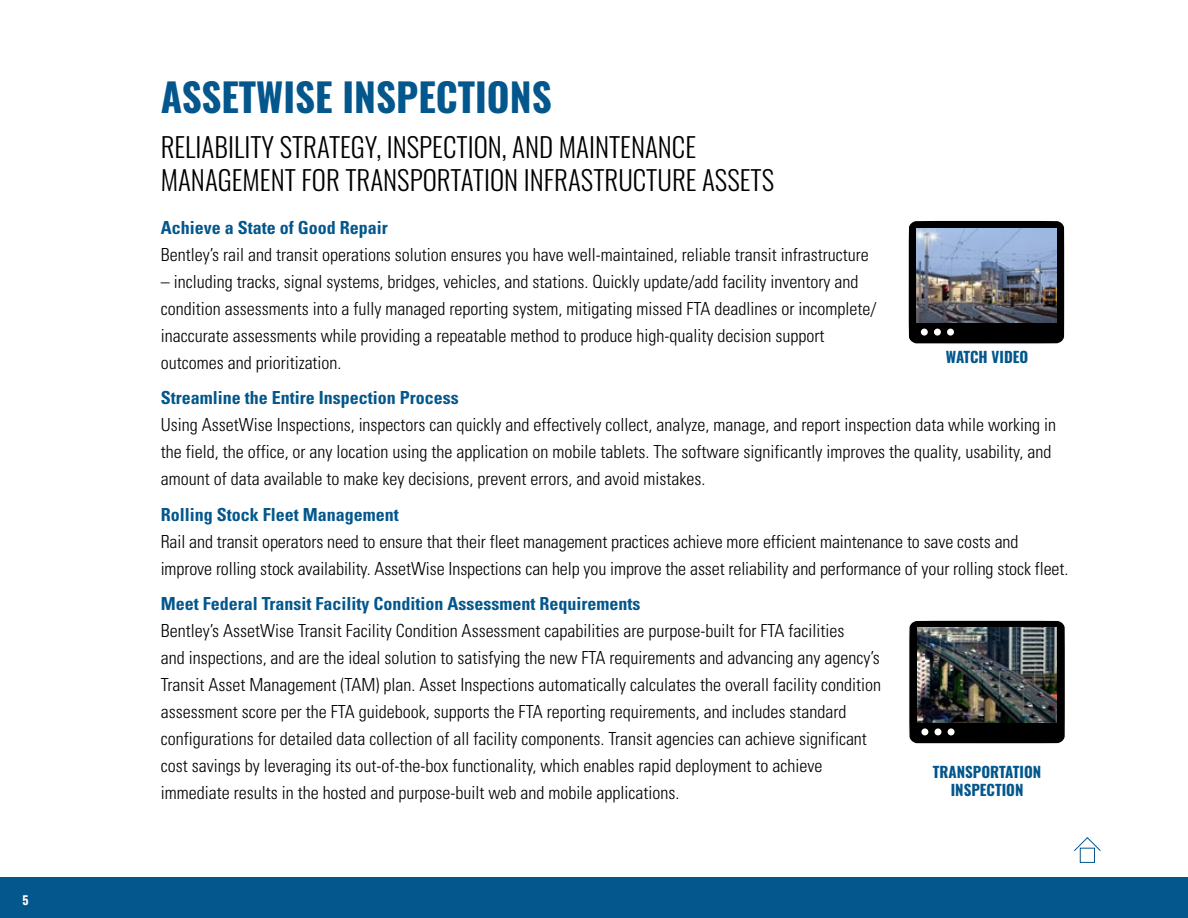
<style>
.page{position:relative;width:1188px;height:918px;background:#fff}
.page>*{position:absolute;margin:0;border:0;box-sizing:border-box;transform-origin:0 0}
.t1{font:700 39px "Oswald";color:#03578c}
.t2{font:300 27px/32.4px "Oswald";color:#000}
.t3{font:300 condensed 18px/27px "Univers";color:#000}
.t4{font:700 condensed 18px "Univers";color:#03578c}
.t5{font:700 15px/18px "Oswald";color:#03578c;text-align:center}
.t6{font:700 12px "Oswald";color:#fff}
</style>
<div class="page">
<div style="left:1080px;top:848px;width:15px;height:15px;border:1px solid #03578c"></div>
<svg style="left:1074px;top:837px;width:27px;height:15px"></svg>
<div style="left:0;top:878px;width:1188px;height:40px;background:#03578c"></div>
<svg style="left:908px;top:221px;width:157px;height:123px"></svg>
<div style="left:921px;top:329px;width:7px;height:7px;background:#fff;border-radius:50%"></div>
<div style="left:934px;top:329px;width:7px;height:7px;background:#fff;border-radius:50%"></div>
<div style="left:947px;top:329px;width:7px;height:7px;background:#fff;border-radius:50%"></div>
<img style="left:916px;top:228px;width:141px;height:94px">
<svg style="left:909px;top:620px;width:156px;height:124px"></svg>
<div style="left:921px;top:728px;width:7px;height:7px;background:#fff;border-radius:50%"></div>
<div style="left:935px;top:728px;width:6px;height:7px;background:#fff;border-radius:50%"></div>
<div style="left:948px;top:728px;width:7px;height:7px;background:#fff;border-radius:50%"></div>
<img style="left:917px;top:628px;width:140px;height:94px">
<p class="t6" style="left:22px;top:894px;width:8px">5</p>
<h1 class="t1" style="left:161px;top:76px;width:393px">ASSETWISE INSPECTIONS</h1>
<h2 class="t2" style="left:161px;top:128px;width:615px">RELIABILITY STRATEGY, INSPECTION, AND MAINTENANCE<br>MANAGEMENT FOR TRANSPORTATION INFRASTRUCTURE ASSETS</h2>
<p class="t4" style="left:161px;top:217px;width:228px">Achieve a State of Good Repair</p>
<p class="t3" style="left:161px;top:241px;width:710px">Bentley’s rail and transit operations solution ensures you have well-maintained, reliable transit infrastructure</p>
<p class="t3" style="left:161px;top:268px;width:717px">– including tracks, signal systems, bridges, vehicles, and stations. Quickly update/add facility inventory and condition assessments into a fully managed reporting system, mitigating missed FTA deadlines or incomplete/ inaccurate assessments while providing a repeatable method to produce high-quality decision support outcomes and prioritization.</p>
<p class="t4" style="left:161px;top:387px;width:299px">Streamline the Entire Inspection Process</p>
<p class="t3" style="left:161px;top:412px;width:897px">Using AssetWise Inspections, inspectors can quickly and effectively collect, analyze, manage, and report inspection data while working in the field, the office, or any location using the application on mobile tablets. The software significantly improves the quality, usability, and amount of data available to make key decisions, prevent errors, and avoid mistakes.</p>
<p class="t4" style="left:161px;top:503px;width:240px">Rolling Stock Fleet Management</p>
<p class="t3" style="left:161px;top:528px;width:909px">Rail and transit operators need to ensure that their fleet management practices achieve more efficient maintenance to save costs and improve rolling stock availability. AssetWise Inspections can help you improve the asset reliability and performance of your rolling stock fleet.</p>
<p class="t4" style="left:161px;top:592px;width:481px">Meet Federal Transit Facility Condition Assessment Requirements</p>
<p class="t3" style="left:161px;top:617px;width:722px">Bentley’s AssetWise Transit Facility Condition Assessment capabilities are purpose-built for FTA facilities<br>and inspections, and are the ideal solution to satisfying the new FTA requirements and advancing any agency’s Transit Asset Management (TAM) plan. Asset Inspections automatically calculates the overall facility condition assessment score per the FTA guidebook, supports the FTA reporting requirements, and includes standard configurations for detailed data collection of all facility components. Transit agencies can achieve significant cost savings by leveraging its out-of-the-box functionality, which enables rapid deployment to achieve immediate results in the hosted and purpose-built web and mobile applications.</p>
<p class="t5" style="left:946px;top:349px;width:84px">WATCH VIDEO</p>
<p class="t5" style="left:933px;top:764px;width:110px">TRANSPORTATION<br>INSPECTION</p>
</div>
